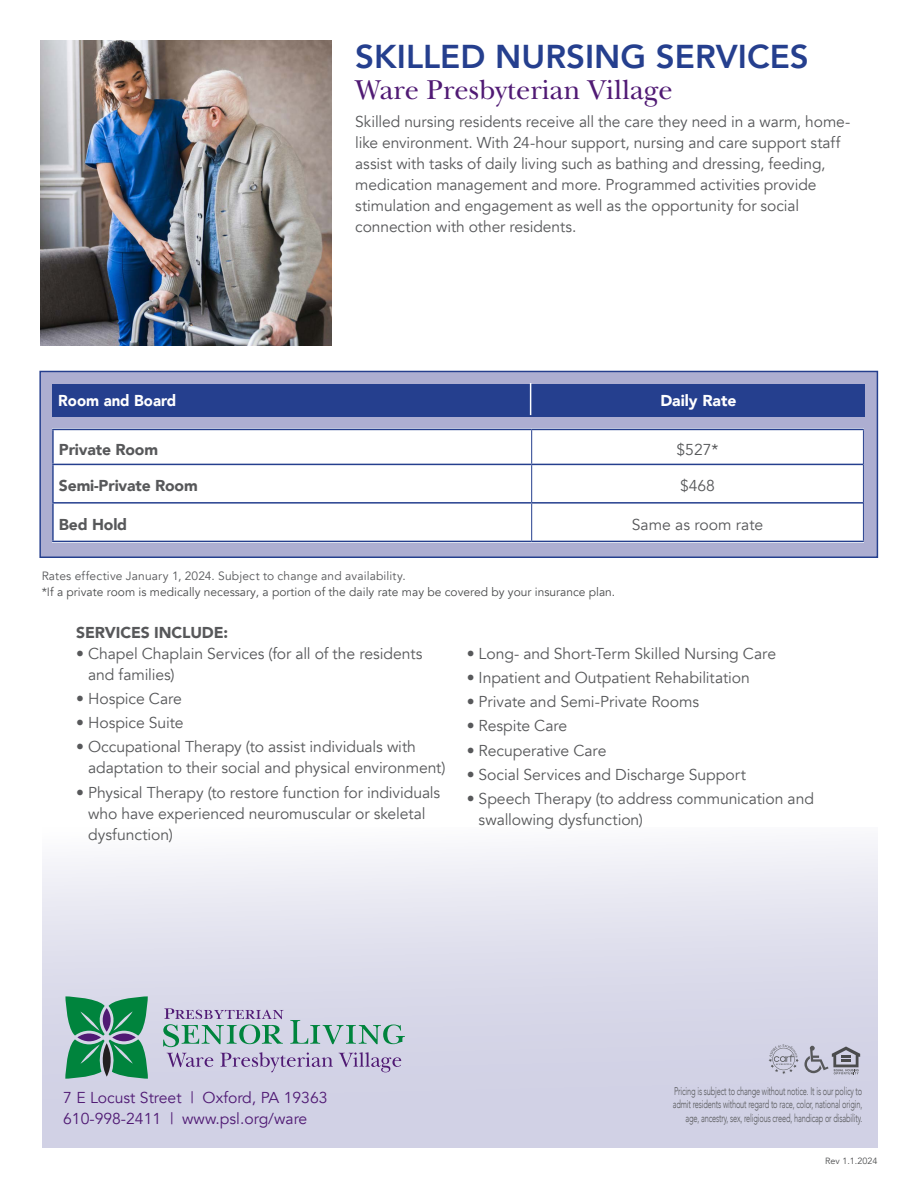
<style>
.page{position:relative;width:918px;height:1188px;background:#fff}
.page>*{position:absolute;margin:0;border:0;box-sizing:border-box;transform-origin:0 0}
.t1{font:800 33px "Avenir";color:#253f8e}
.t2{font:28.5px "New Baskerville Std";color:#501a74}
.t3{font:15.75px/21px "Avenir";letter-spacing:-.005em;color:#57585a}
.t4{font:15.75px/21px "Avenir";color:#501a74}
.t5{font:900 15.75px "Avenir";letter-spacing:-.01em;color:#57585a}
.t6{font:900 15.75px "Avenir";color:#fff;scale:.95 1}
.t7{font:900 15.75px "Avenir";color:#fff}
.t8{font:12px/16.5px "Avenir";color:#4b4c4d}
.t9{font:300 11.25px/13.5px "Avenir";letter-spacing:-.02em;color:#57585a;text-align:right;scale:.66 1}
.t10{font:9px "Avenir";color:#4b4c4d}
.s1{color:#57585a}
</style>
<div class="page">
<div style="left:42px;top:827px;width:836px;height:321px;background:linear-gradient(to bottom,#f3f3f8,#c9c9e0)"></div>
<img style="left:40px;top:40px;width:292px;height:306px">
<div style="left:39px;top:371px;width:839px;height:187px;background:#adaed1;border:1px solid #253f8e"></div>
<div style="left:52px;top:384px;width:813px;height:32px;background:#253f8e"></div>
<hr style="left:530px;top:383px;width:1px;height:32px;background:#fff">
<div style="left:52px;top:429px;width:812px;height:114px;background:#fff"></div>
<hr style="left:531px;top:430px;width:1px;height:34px;background:#253f8e">
<hr style="left:531px;top:465px;width:1px;height:37px;background:#253f8e">
<hr style="left:531px;top:504px;width:1px;height:37px;background:#253f8e">
<hr style="left:863px;top:430px;width:1px;height:34px;background:#253f8e">
<hr style="left:863px;top:464px;width:1px;height:39px;background:#253f8e">
<hr style="left:863px;top:503px;width:1px;height:38px;background:#253f8e">
<hr style="left:52px;top:429px;width:480px;height:1px;background:#253f8e">
<hr style="left:52px;top:430px;width:2px;height:34px;background:#253f8e">
<hr style="left:532px;top:429px;width:332px;height:1px;background:#253f8e">
<hr style="left:52px;top:464px;width:480px;height:1px;background:#253f8e">
<hr style="left:52px;top:465px;width:2px;height:37px;background:#253f8e">
<hr style="left:532px;top:464px;width:331px;height:1px;background:#253f8e">
<hr style="left:52px;top:502px;width:480px;height:2px;background:#253f8e">
<hr style="left:52px;top:504px;width:2px;height:37px;background:#253f8e">
<hr style="left:532px;top:502px;width:331px;height:2px;background:#253f8e">
<hr style="left:52px;top:541px;width:480px;height:1px;background:#253f8e">
<hr style="left:532px;top:541px;width:332px;height:1px;background:#253f8e">
<svg style="left:769px;top:1044px;width:91px;height:30px;background:#b3b4c3"></svg>
<svg style="left:65px;top:996px;width:83px;height:83px;background:#449371"></svg>
<svg style="left:163px;top:1008px;width:242px;height:64px;background:#b7bfcf"></svg>
<p class="t1" style="left:355px;top:30px;width:455px">SKILLED NURSING SERVICES</p>
<p class="t2" style="left:355px;top:73px;width:319px">Ware Presbyterian Village</p>
<p class="t3" style="left:355px;top:111px;width:497px">Skilled nursing residents receive all the care they need in a warm, home&shy;like environment. With 24-hour support, nursing and care support staff assist with tasks of daily living such as bathing and dressing, feeding, medication management and more. Programmed activities provide stimulation and engagement as well as the opportunity for social connection with other residents.</p>
<p class="t6" style="left:58px;top:387px;width:126px">Room and Board</p>
<p class="t7" style="left:660px;top:387px;width:78px">Daily Rate</p>
<p class="t5" style="left:59px;top:436px;width:101px">Private Room</p>
<p class="t3" style="left:677px;top:439px;width:44px">$527*</p>
<p class="t5" style="left:59px;top:473px;width:140px">Semi-Private Room</p>
<p class="t3" style="left:680px;top:476px;width:37px">$468</p>
<p class="t5" style="left:59px;top:511px;width:70px">Bed Hold</p>
<p class="t3" style="left:632px;top:514px;width:133px">Same as room rate</p>
<p class="t8" style="left:42px;top:568px;width:575px"><span class="s1">Rates effective January 1, 2024. Subject to change and availability.<br>*I</span>f a private room is medically necessary, a portion of the daily rate may be covered by your insurance plan.</p>
<p class="t5" style="left:76px;top:619px;width:153px">SERVICES INCLUDE:</p>
<p class="t3" style="left:88px;top:643px;width:336px;text-indent:-12px">• Chapel Chaplain Services (for all of the residents and families)</p>
<p class="t3" style="left:76px;top:688px;width:107px">• Hospice Care</p>
<p class="t3" style="left:76px;top:712px;width:109px">• Hospice Suite</p>
<p class="t3" style="left:88px;top:737px;width:359px;text-indent:-12px">• Occupational Therapy (to assist individuals with adaptation to their social and physical environment)</p>
<p class="t3" style="left:88px;top:782px;width:354px;text-indent:-12px">• Physical Therapy (to restore function for individuals who have experienced neuromuscular or skeletal dysfunction)</p>
<p class="t3" style="left:467px;top:643px;width:311px">• Long- and Short-Term Skilled Nursing Care</p>
<p class="t3" style="left:467px;top:667px;width:285px">• Inpatient and Outpatient Rehabilitation</p>
<p class="t3" style="left:467px;top:691px;width:234px">• Private and Semi-Private Rooms</p>
<p class="t3" style="left:467px;top:716px;width:102px">• Respite Care</p>
<p class="t3" style="left:467px;top:740px;width:141px">• Recuperative Care</p>
<p class="t3" style="left:467px;top:764px;width:281px">• Social Services and Discharge Support</p>
<p class="t3" style="left:479px;top:788px;width:337px;text-indent:-12px">• Speech Therapy (to address communication and swallowing dysfunction)</p>
<p class="t4" style="left:63px;top:1087px;width:266px">7 E Locust Street | Oxford, PA 19363<br>610-998-2411 | www.psl.org/ware</p>
<p class="t9" style="left:673px;top:1084px;width:289px">Pricing is subject to change without notice. It is our policy to admit residents without regard to race, color, national origin, age, ancestry, sex, religious creed, handicap or disability.</p>
<p class="t10" style="left:825px;top:1156px;width:54px">Rev 1.1.2024</p>
</div>
